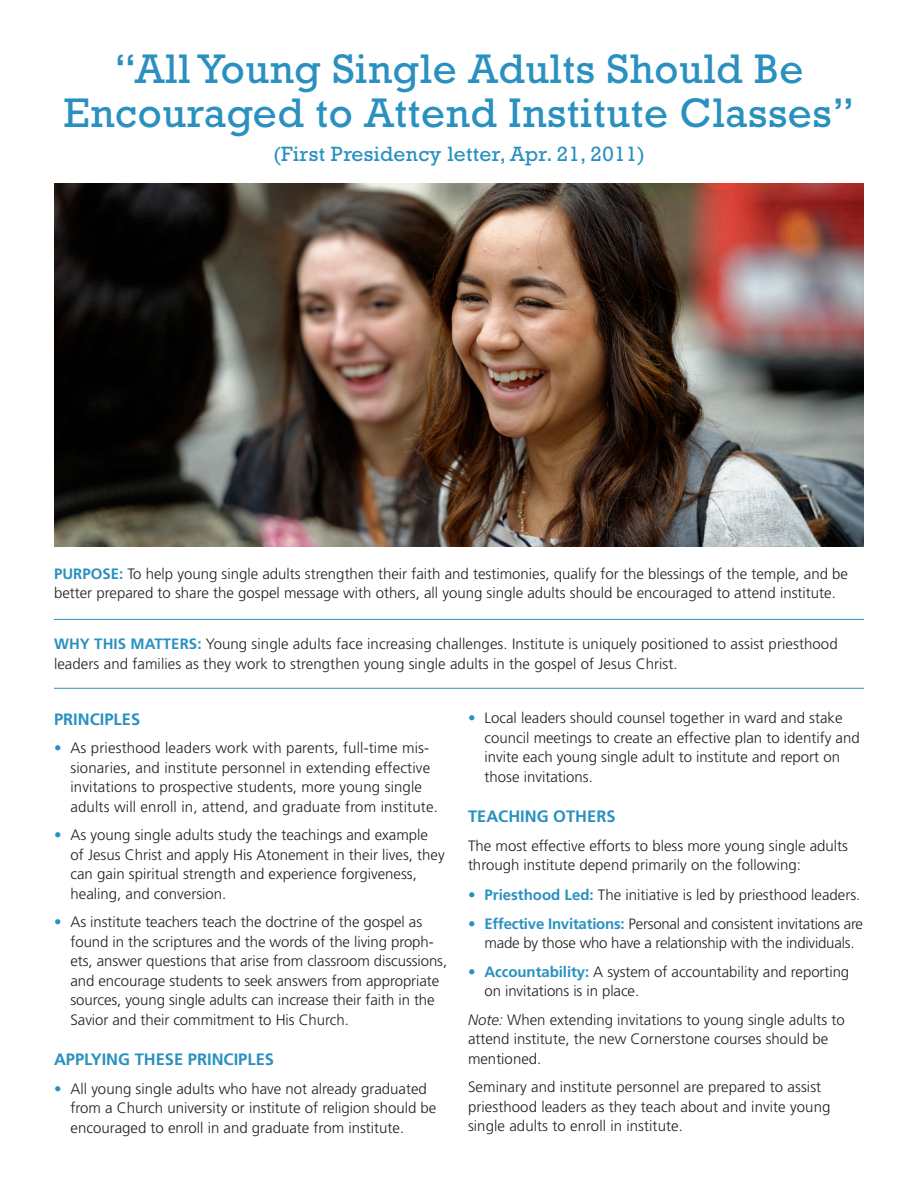
<style>
.page{position:relative;width:918px;height:1188px;background:#fff}
.page>*{position:absolute;margin:0;border:0;box-sizing:border-box;transform-origin:0 0}
.Main_Title{font:42px/44.4px "Rockwelllds Lat";letter-spacing:.015em;color:#2990c0;text-align:center}
.Main_Title-2{font:21px "Rockwelllds Lat";letter-spacing:.015em;color:#2990c0}
.Subhead{font:700 16.5px "Frutigerlds Lat";color:#2990c0}
.Subhead_copy{font:700 16.5px "Frutigerlds Lat";color:#2990c0}
.t1{font:300 15px/19.5px "Frutigerlds Lat";color:#231f20}
.s1{font-weight:700;color:#2990c0}
.s2{color:#2990c0}
.s3{font-style:italic}
</style>
<div class="page">
<hr style="left:54px;top:619px;width:810px;height:1px;background:#2990c0">
<hr style="left:54px;top:688px;width:810px;height:1px;background:#2990c0">
<img style="left:54px;top:183px;width:810px;height:364px">
<p class="Main_Title" style="left:64px;top:45px;width:792px">“All Young Single Adults Should Be<br>Encouraged to Attend Institute Classes”</p>
<p class="Main_Title-2" style="left:273px;top:137px;width:373px">(First Presidency letter, Apr. 21, 2011)</p>
<p class="t1" style="left:54px;top:563px;width:796px"><span class="s1">PURPOSE:</span> To help young single adults strengthen their faith and testimonies, qualify for the blessings of the temple, and be better prepared to share the gospel message with others, all young single adults should be encouraged to attend institute.</p>
<p class="t1" style="left:54px;top:634px;width:785px"><span class="s1">WHY THIS MATTERS:</span> Young single adults face increasing challenges. Institute is uniquely positioned to assist priesthood leaders and families as they work to strengthen young single adults in the gospel of Jesus Christ.</p>
<p class="Subhead_copy" style="left:54px;top:706px;width:88px">PRINCIPLES</p>
<p class="t1" style="left:70px;top:738px;width:369px;text-indent:-16px"><span class="s2">•</span> As priesthood leaders work with parents, full-time mis&shy;sionaries, and institute personnel in extending effective invitations to prospective students, more young single adults will enroll in, attend, and graduate from institute.</p>
<p class="t1" style="left:70px;top:825px;width:376px;text-indent:-16px"><span class="s2">•</span> As young single adults study the teachings and example of Jesus Christ and apply His Atonement in their lives, they can gain spiritual strength and experience forgiveness, healing, and conversion.</p>
<p class="t1" style="left:70px;top:912px;width:378px;text-indent:-16px"><span class="s2">•</span> As institute teachers teach the doctrine of the gospel as found in the scriptures and the words of the living proph&shy;ets, answer questions that arise from classroom discussions, and encourage students to seek answers from appropriate sources, young single adults can increase their faith in the Savior and their commitment to His Church.</p>
<p class="Subhead" style="left:54px;top:1047px;width:222px">APPLYING THESE PRINCIPLES</p>
<p class="t1" style="left:70px;top:1078px;width:367px;text-indent:-16px"><span class="s2">•</span> All young single adults who have not already graduated from a Church university or institute of religion should be encouraged to enroll in and graduate from institute.</p>
<p class="t1" style="left:484px;top:708px;width:377px;text-indent:-16px"><span class="s2">•</span> Local leaders should counsel together in ward and stake council meetings to create an effective plan to identify and invite each young single adult to institute and report on those invitations.</p>
<p class="Subhead" style="left:468px;top:804px;width:149px">TEACHING OTHERS</p>
<p class="t1" style="left:468px;top:836px;width:382px">The most effective efforts to bless more young single adults through institute depend primarily on the following:</p>
<p class="t1" style="left:468px;top:885px;width:394px"><span class="s1">• Priesthood Led:</span> The initiative is led by priesthood leaders.</p>
<p class="t1" style="left:468px;top:914px;width:397px;text-align:center"><span class="s1">• Effective Invitations:</span> Personal and consistent invitations are made by those who have a relationship with the individuals.</p>
<p class="t1" style="left:484px;top:962px;width:366px;text-indent:-16px"><span class="s1">• Accountability:</span> A system of accountability and reporting on invitations is in place.</p>
<p class="t1" style="left:468px;top:1010px;width:378px"><span class="s3">Note:</span> When extending invitations to young single adults to attend institute, the new Cornerstone courses should be mentioned.</p>
<p class="t1" style="left:468px;top:1077px;width:364px">Seminary and institute personnel are prepared to assist priesthood leaders as they teach about and invite young single adults to enroll in institute.</p>
</div>
